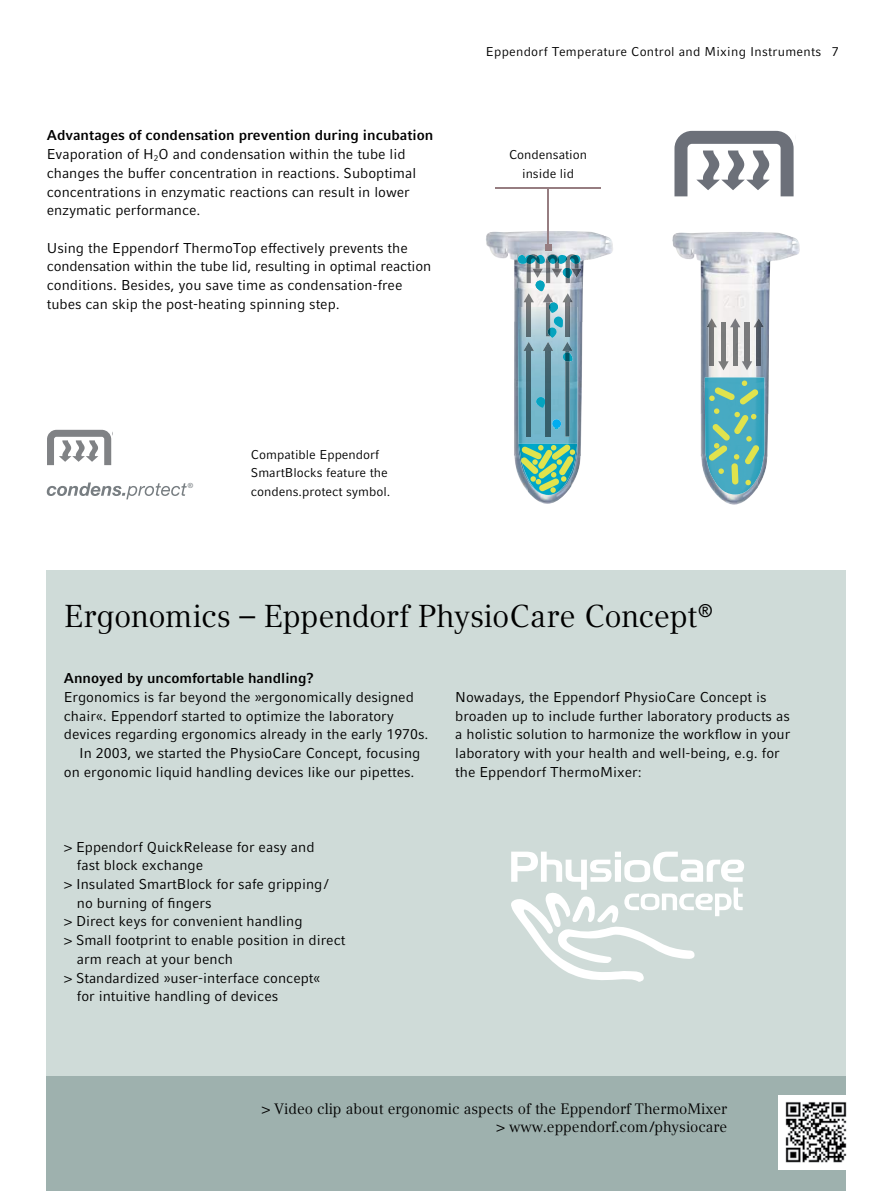
<style>
.page{position:relative;width:893px;height:1191px;background:#fff}
.page>*{position:absolute;margin:0;border:0;box-sizing:border-box;transform-origin:0 0}
.t1{font:31.5px "Compatil Textfor Eppendorf";letter-spacing:-.015em;color:#000}
.t2{font:18.15px "Myriad Pro";color:#808285}
.t3{font:15px/18.8px "Compatil Textfor Eppendorf";color:#000;text-align:right}
.t4{font:14.25px/18.8px "Compatil Factfor Eppendorf";color:#000}
.t5{font:700 14.25px "Compatil Factfor Eppendorf";color:#000}
.t6{font:12.75px/18.8px "Compatil Factfor Eppendorf";color:#000;text-align:center}
.t7{font:12.75px "Compatil Factfor Eppendorf";letter-spacing:.02em;color:#000}
.t8{font:7.2px "Compatil Factfor Eppendorf";color:#787e82}
.s1{font-weight:700}
.s2{font-family:"Compatil Textfor Eppendorf"}
</style>
<div class="page">
<img style="left:486px;top:231px;width:127px;height:91px">
<img style="left:514px;top:322px;width:4px;height:152px">
<img style="left:577px;top:336px;width:5px;height:138px">
<img style="left:531px;top:495px;width:33px;height:9px">
<img style="left:518px;top:336px;width:59px;height:141px">
<svg style="left:552px;top:419px;width:9px;height:10px"></svg>
<svg style="left:536px;top:397px;width:9px;height:11px"></svg>
<svg style="left:548px;top:327px;width:9px;height:11px"></svg>
<img style="left:519px;top:444px;width:58px;height:51px">
<svg style="left:521px;top:444px;width:54px;height:49px"></svg>
<img style="left:565px;top:362px;width:4px;height:74px">
<svg style="left:562px;top:342px;width:11px;height:20px"></svg>
<img style="left:527px;top:351px;width:4px;height:85px">
<svg style="left:523px;top:342px;width:11px;height:9px"></svg>
<img style="left:546px;top:351px;width:4px;height:85px">
<svg style="left:543px;top:342px;width:10px;height:9px"></svg>
<img style="left:672px;top:232px;width:128px;height:182px">
<img style="left:701px;top:413px;width:4px;height:63px">
<img style="left:764px;top:413px;width:4px;height:61px">
<img style="left:716px;top:494px;width:37px;height:10px">
<img style="left:705px;top:377px;width:59px;height:117px">
<svg style="left:674px;top:131px;width:120px;height:65px"></svg>
<svg style="left:708px;top:380px;width:51px;height:105px"></svg>
<img style="left:710px;top:327px;width:4px;height:39px">
<svg style="left:706px;top:318px;width:11px;height:9px"></svg>
<img style="left:733px;top:327px;width:4px;height:39px">
<svg style="left:730px;top:318px;width:10px;height:9px"></svg>
<img style="left:757px;top:327px;width:4px;height:39px">
<svg style="left:753px;top:318px;width:11px;height:9px"></svg>
<img style="left:745px;top:323px;width:4px;height:38px">
<svg style="left:742px;top:361px;width:10px;height:9px"></svg>
<img style="left:721px;top:323px;width:5px;height:38px">
<svg style="left:718px;top:361px;width:11px;height:9px"></svg>
<div style="left:47px;top:571px;width:799px;height:620px;background:#cfdbd8"></div>
<div style="left:47px;top:1076px;width:799px;height:115px;background:#9eb1ae"></div>
<svg style="left:511px;top:851px;width:233px;height:131px"></svg>
<svg style="left:47px;top:430px;width:64px;height:35px"></svg>
<svg style="left:47px;top:482px;width:140px;height:17px"></svg>
<div style="left:778px;top:1094px;width:75px;height:75px;background:#fff"></div>
<img style="left:785px;top:1102px;width:62px;height:61px">
<hr style="left:495px;top:187px;width:106px;height:1px;background:#967d81">
<hr style="left:547px;top:188px;width:2px;height:60px;background:#967d81">
<svg style="left:518px;top:245px;width:64px;height:91px"></svg>
<p class="t4" style="left:47px;top:126px;width:388px"><span class="s1">Advantages of condensation prevention during incubation </span>Evaporation of H<sub>2</sub>O and condensation within the tube lid changes the buffer concentration in reactions. Suboptimal concentrations in enzymatic reactions can result in lower enzymatic performance.</p>
<p class="t4" style="left:47px;top:238px;width:386px">Using the Eppendorf ThermoTop effectively prevents the condensation within the tube lid, resulting in optimal reaction conditions. Besides, you save time as condensation-free tubes can skip the post-heating spinning step.</p>
<p class="t7" style="left:486px;top:44px;width:337px">Eppendorf Temperature Control and Mixing Instruments</p>
<p class="t6" style="left:832px;top:43px;width:9px">7</p>
<p class="t6" style="left:509px;top:145px;width:80px">Condensation inside lid</p>
<p class="t2" style="left:112px;top:425px;width:9px">®</p>
<p class="t8" style="left:187px;top:481px;width:8px">®</p>
<p class="t6" style="left:251px;top:445px;width:141px;text-align:left">Compatible Eppendorf<br>SmartBlocks feature the condens.protect symbol.</p>
<h1 class="t1" style="left:64px;top:598px;width:650px">Ergonomics – Eppendorf PhysioCare Concept<sup>®</sup></h1>
<p class="t5" style="left:64px;top:670px;width:252px">Annoyed by uncomfortable handling?</p>
<p class="t4" style="left:64px;top:687px;width:351px">Ergonomics is far beyond the »ergonomically designed</p>
<p class="t4" style="left:64px;top:706px;width:332px">chair«. Eppendorf started to optimize the laboratory</p>
<p class="t4" style="left:64px;top:725px;width:366px">devices regarding ergonomics already in the early 1970s.</p>
<p class="t4" style="left:79px;top:743px;width:343px">In 2003, we started the PhysioCare Concept, focusing</p>
<p class="t4" style="left:64px;top:762px;width:352px">on ergonomic liquid handling devices like our pipettes.</p>
<p class="t4" style="left:64px;top:837px;width:252px"><span class="s2">&gt;</span> Eppendorf QuickRelease for easy and</p>
<p class="t4" style="left:77px;top:856px;width:128px">fast block exchange</p>
<p class="t4" style="left:64px;top:874px;width:266px"><span class="s2">&gt;</span> Insulated SmartBlock for safe gripping /</p>
<p class="t4" style="left:77px;top:893px;width:136px">no burning of fingers</p>
<p class="t4" style="left:64px;top:912px;width:240px"><span class="s2">&gt;</span> Direct keys for convenient handling</p>
<p class="t4" style="left:64px;top:931px;width:283px"><span class="s2">&gt;</span> Small footprint to enable position in direct</p>
<p class="t4" style="left:77px;top:949px;width:158px">arm reach at your bench</p>
<p class="t4" style="left:64px;top:968px;width:258px"><span class="s2">&gt;</span> Standardized »user-interface concept«</p>
<p class="t4" style="left:77px;top:987px;width:203px">for intuitive handling of devices</p>
<p class="t4" style="left:455px;top:687px;width:337px">Nowadays, the Eppendorf PhysioCare Concept is broaden up to include further laboratory products as a holistic solution to harmonize the workflow in your laboratory with your health and well-being, e.g. for the Eppendorf ThermoMixer:</p>
<p class="t3" style="left:262px;top:1099px;width:467px">&gt; Video clip about ergonomic aspects of the Eppendorf ThermoMixer &gt; www.eppendorf.com /physiocare</p>
</div>
